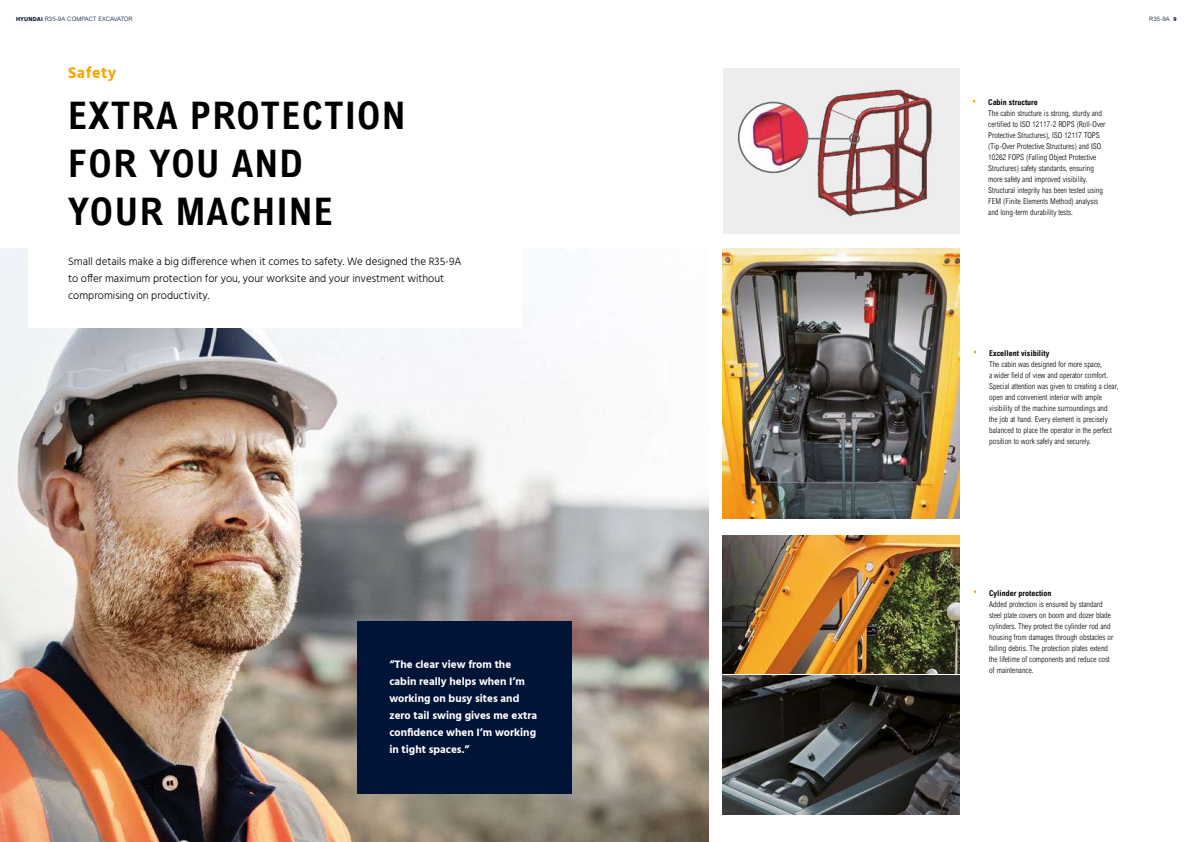
<style>
.page{position:relative;width:1191px;height:842px;background:#fff}
.page>*{position:absolute;margin:0;border:0;box-sizing:border-box;transform-origin:0 0}
.t1{font:700 condensed 38px/48px "Arial";letter-spacing:.04em;color:#000}
.t2{font:700 16px "Hind";letter-spacing:.04em;color:#f7a600}
.t3{font:300 11px/17px "Hind";color:#000}
.t4{font:700 11px/17px "Hind";color:#fff}
.t5{font:300 condensed 8px/11px "Arial";color:#000}
.t6{font:700 condensed 8px "Arial";color:#000}
.t7{font:300 6px "Arial";letter-spacing:.02em;color:#001437}
.s1{font-family:"Hind";font-weight:700}
</style>
<div class="page">
<img style="left:0;top:248px;width:708px;height:594px">
<div style="left:357px;top:621px;width:214px;height:172px;background:#001437"></div>
<div style="left:722px;top:68px;width:237px;height:166px;background:#ededed"></div>
<img style="left:722px;top:248px;width:237px;height:271px">
<img style="left:812px;top:89px;width:120px;height:128px">
<img style="left:738px;top:103px;width:69px;height:69px">
<div style="left:738px;top:102px;width:70px;height:71px;border:2px solid #6b6e6e;border-radius:50%"></div>
<div style="left:849px;top:133px;width:11px;height:11px;border:2px solid #6b6e6e;border-radius:50%"></div>
<hr style="left:807px;top:138px;width:42px;height:2px;background:#6b6e6e">
<div style="left:28px;top:217px;width:494px;height:110px;background:#fff"></div>
<img style="left:722px;top:535px;width:237px;height:139px">
<svg style="left:722px;top:675px;width:237px;height:139px;background:#353636"></svg>
<p class="t7" style="left:16px;top:15px;width:118px"><span class="s1">HYUNDAI</span> R35-9A COMPACT EXCAVATOR</p>
<p class="t7" style="left:1149px;top:15px;width:29px">R35-9A <span class="s1">9</span></p>
<h2 class="t2" style="left:68px;top:63px;width:50px">Safety</h2>
<h1 class="t1" style="left:68px;top:91px;width:339px">EXTRA PROTECTION<br>FOR YOU AND<br>YOUR MACHINE</h1>
<h3 class="t3" style="left:68px;top:253px;width:395px">Small details make a big difference when it comes to safety. We designed the R35-9A to offer maximum protection for you, your worksite and your investment without compromising on productivity.</h3>
<h3 class="t4" style="left:389px;top:656px;width:149px">“The clear view from the cabin really helps when I’m working on busy sites and zero tail swing gives me extra confidence when I’m working in tight spaces.”</h3>
<p class="t6" style="left:988px;top:98px;width:51px">Cabin structure</p>
<p class="t5" style="left:988px;top:108px;width:119px">The cabin structure is strong, sturdy and certified to ISO 12117-2 ROPS (Roll-Over Protective Structures), ISO 12117 TOPS (Tip-Over Protective Structures) and ISO 10262 FOPS (Falling Object Protective Structures) safety standards, ensuring more safety and improved visibility.<br>Structural integrity has been tested using FEM (Finite Elements Method) analysis and long-term durability tests.</p>
<p class="t6" style="left:989px;top:348px;width:62px">Excellent visibility</p>
<p class="t5" style="left:989px;top:358px;width:131px">The cabin was designed for more space,<br>a wider field of view and operator comfort.<br>Special attention was given to creating a clear, open and convenient interior with ample visibility of the machine surroundings and<br>the job at hand. Every element is precisely balanced to place the operator in the perfect position to work safely and securely.</p>
<p class="t6" style="left:989px;top:588px;width:64px">Cylinder protection</p>
<p class="t5" style="left:989px;top:598px;width:126px">Added protection is ensured by standard steel plate covers on boom and dozer blade cylinders. They protect the cylinder rod and housing from damages through obstacles or falling debris. The protection plates extend the lifetime of components and reduce cost of maintenance.</p>
</div>
